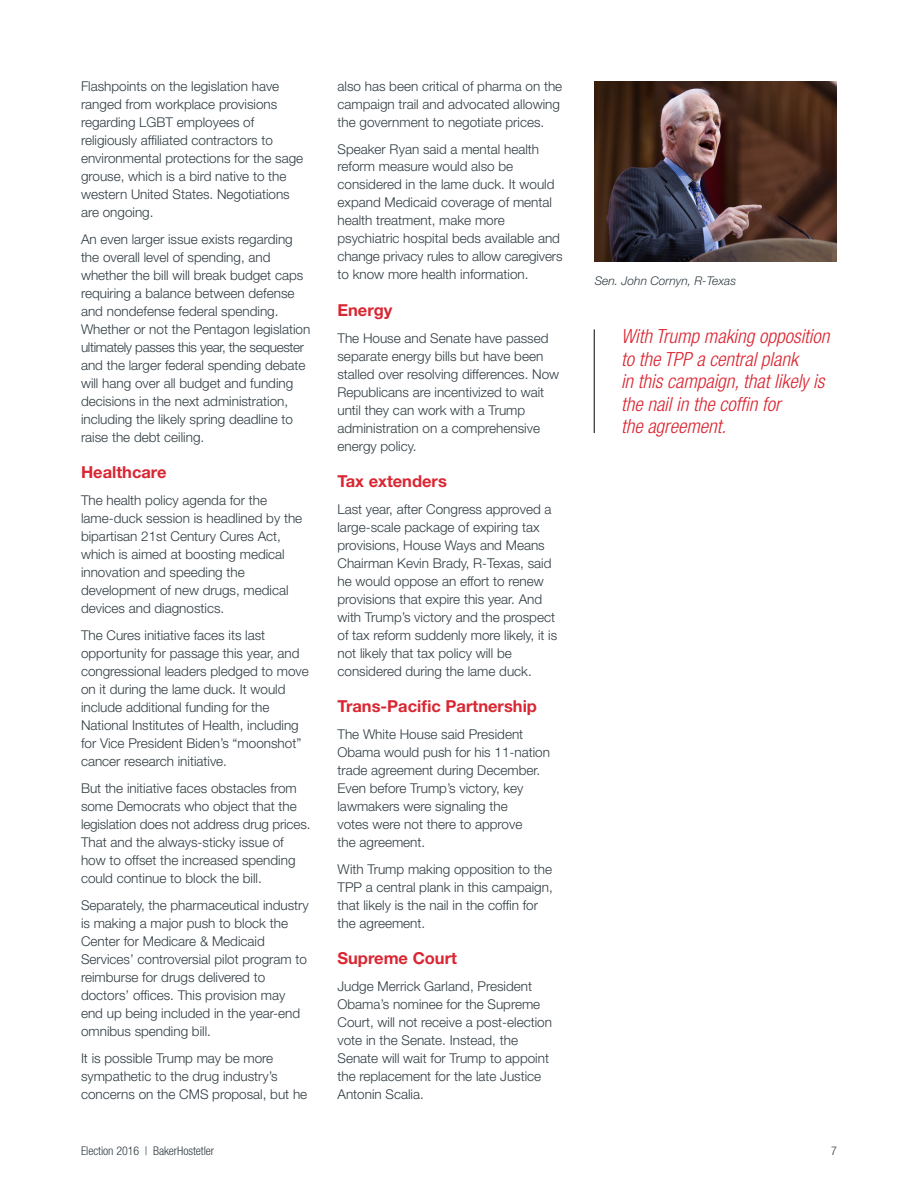
<style>
.page{position:relative;width:918px;height:1188px;background:#fff}
.page>*{position:absolute;margin:0;border:0;box-sizing:border-box;transform-origin:0 0}
.t1{font:italic 300 condensed 19.5px/22.5px "Helvetica Neue LT Std";color:#d92632}
.t2{font:700 16.5px "Helvetica Neue LT Std";color:#d92632}
.t3{font:300 13.5px/18px "Helvetica Neue LT Std";color:#303c42}
.t4{font:300 condensed 12px "Helvetica Neue LT Std";letter-spacing:-.005em;color:#303c42}
.t5{font:italic 300 12px "Helvetica Neue LT Std";color:#303c42}
</style>
<div class="page">
<hr style="left:594px;top:329px;width:1px;height:104px;background:#000">
<img style="left:594px;top:81px;width:243px;height:181px">
<p class="t3" style="left:81px;top:77px;width:224px">Flashpoints on the legislation have ranged from workplace provisions regarding LGBT employees of religiously affiliated contractors to environmental protections for the sage grouse, which is a bird native to the western United States. Negotiations are ongoing.</p>
<p class="t3" style="left:81px;top:230px;width:231px">An even larger issue exists regarding the overall level of spending, and whether the bill will break budget caps requiring a balance between defense and nondefense federal spending.<br>Whether or not the Pentagon legislation ultimately passes this year, the sequester and the larger federal spending debate will hang over all budget and funding decisions in the next administration, including the likely spring deadline to raise the debt ceiling.</p>
<p class="t2" style="left:81px;top:462px;width:87px">Healthcare</p>
<p class="t3" style="left:81px;top:491px;width:223px">The health policy agenda for the lame-duck session is headlined by the bipartisan 21st Century Cures Act, which is aimed at boosting medical innovation and speeding the development of new drugs, medical devices and diagnostics.</p>
<p class="t3" style="left:81px;top:626px;width:229px">The Cures initiative faces its last opportunity for passage this year, and congressional leaders pledged to move on it during the lame duck. It would include additional funding for the National Institutes of Health, including for Vice President Biden’s “moonshot” cancer research initiative.</p>
<p class="t3" style="left:81px;top:778px;width:231px">But the initiative faces obstacles from some Democrats who object that the legislation does not address drug prices.<br>That and the always-sticky issue of how to offset the increased spending could continue to block the bill.</p>
<p class="t3" style="left:81px;top:895px;width:229px">Separately, the pharmaceutical industry is making a major push to block the Center for Medicare &amp; Medicaid Services’ controversial pilot program to reimburse for drugs delivered to doctors’ offices. This provision may end up being included in the year-end omnibus spending bill.</p>
<p class="t3" style="left:81px;top:1048px;width:228px">It is possible Trump may be more sympathetic to the drug industry’s concerns on the CMS proposal, but he</p>
<p class="t3" style="left:338px;top:76px;width:226px">also has been critical of pharma on the campaign trail and advocated allowing the government to negotiate prices.</p>
<p class="t3" style="left:338px;top:139px;width:227px">Speaker Ryan said a mental health reform measure would also be considered in the lame duck. It would expand Medicaid coverage of mental health treatment, make more psychiatric hospital beds available and change privacy rules to allow caregivers to know more health information.</p>
<p class="t2" style="left:338px;top:300px;width:57px">Energy</p>
<p class="t3" style="left:338px;top:329px;width:223px">The House and Senate have passed separate energy bills but have been stalled over resolving differences. Now<br>Republicans are incentivized to wait until they can work with a Trump administration on a comprehensive energy policy.</p>
<p class="t2" style="left:338px;top:471px;width:111px">Tax extenders</p>
<p class="t3" style="left:338px;top:500px;width:221px">Last year, after Congress approved a large-scale package of expiring tax provisions, House Ways and Means Chairman Kevin Brady, R-Texas, said he would oppose an effort to renew provisions that expire this year. And with Trump’s victory and the prospect of tax reform suddenly more likely, it is not likely that tax policy will be considered during the lame duck.</p>
<p class="t2" style="left:338px;top:696px;width:201px">Trans-Pacific Partnership</p>
<p class="t3" style="left:338px;top:725px;width:214px">The White House said President<br>Obama would push for his 11-nation trade agreement during December.<br>Even before Trump’s victory, key lawmakers were signaling the<br>votes were not there to approve<br>the agreement.</p>
<p class="t3" style="left:338px;top:860px;width:217px">With Trump making opposition to the<br>TPP a central plank in this campaign, that likely is the nail in the coffin for the agreement.</p>
<p class="t2" style="left:338px;top:948px;width:121px">Supreme Court</p>
<p class="t3" style="left:338px;top:977px;width:216px">Judge Merrick Garland, President<br>Obama’s nominee for the Supreme<br>Court, will not receive a post-election vote in the Senate. Instead, the<br>Senate will wait for Trump to appoint the replacement for the late Justice<br>Antonin Scalia.</p>
<p class="t5" style="left:595px;top:274px;width:143px">Sen. John Cornyn, R-Texas</p>
<h1 class="t1" style="left:621px;top:326px;width:210px">With Trump making opposition to the TPP a central plank<br>in this campaign, that likely is the nail in the coffin for<br>the agreement.</h1>
<p class="t4" style="left:81px;top:1143px;width:135px">Election 2016 | BakerHostetler</p>
<p class="t4" style="left:831px;top:1143px;width:7px">7</p>
</div>
